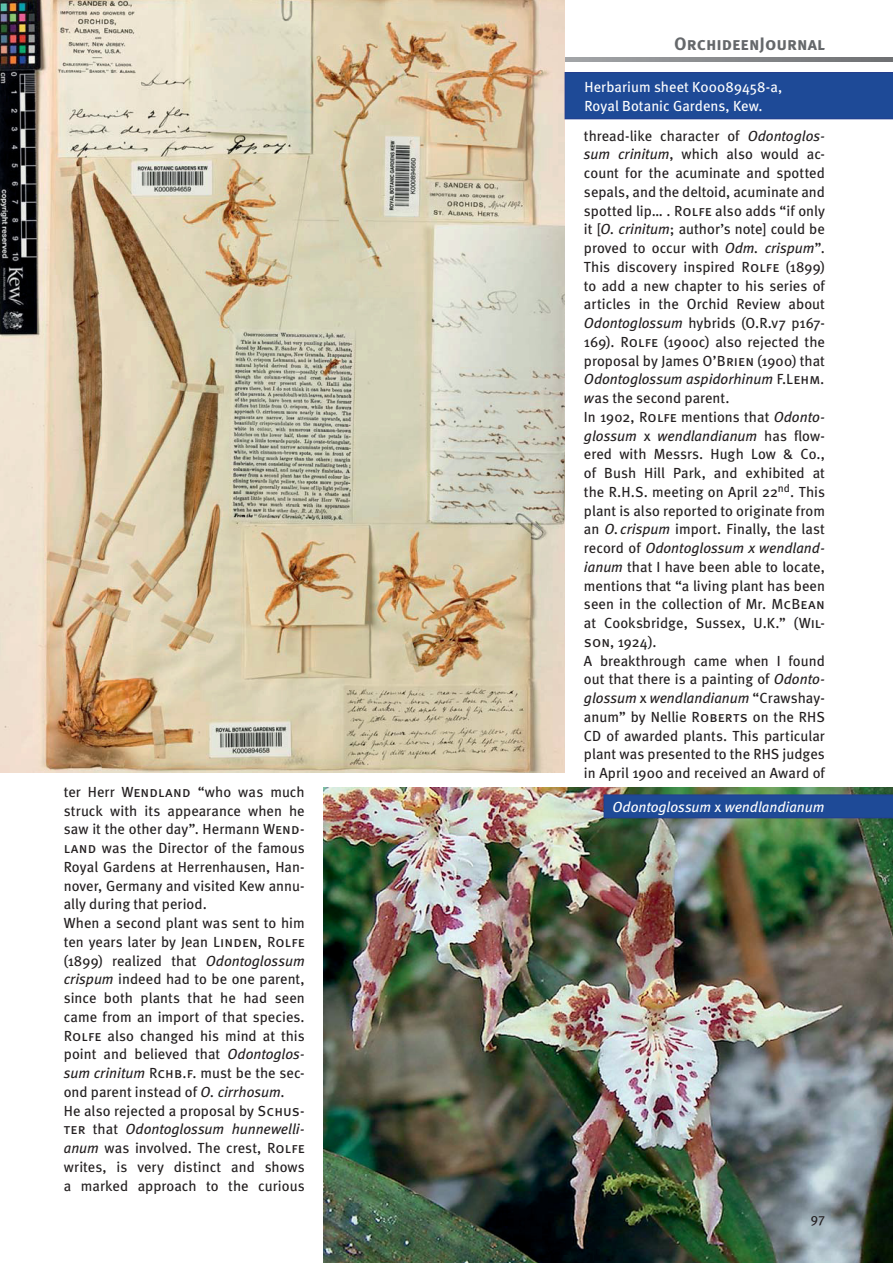
<style>
.page{position:relative;width:893px;height:1263px;background:#fff}
.page>*{position:absolute;margin:0;border:0;box-sizing:border-box;transform-origin:0 0}
.t1{font:18px "Meta Bold Caps";color:#65686b}
.t2{font:14.7px/18.8px "Meta";color:#231f20}
.t3{font:14.7px/18.8px "Meta";color:#fff}
.t4{font:italic 14.7px "Meta";color:#fff}
.t5{font:13.5px "Meta";color:#231f20}
.s1{font-family:"Meta Book Caps"}
.s2{font-style:italic}
.s3{font-style:normal}
</style>
<div class="page">
<svg style="left:565px;top:58px;width:328px;height:4px"></svg>
<img style="left:324px;top:788px;width:569px;height:475px">
<img style="left:0;top:0;width:565px;height:772px">
<div style="left:604px;top:795px;width:289px;height:23px;background:#1e4a97"></div>
<div style="left:565px;top:72px;width:328px;height:47px;background:#1e4a97"></div>
<p class="t2" style="left:64px;top:783px;width:243px">ter Herr <span class="s1">Wendland</span> “who was much struck with its appearance when he saw it the other day”. Hermann <span class="s1">Wend&shy;land</span> was the Director of the famous Royal Gardens at Herrenhausen, Han&shy;nover, Germany and visited Kew annu&shy;ally during that period.<br>When a second plant was sent to him ten years later by Jean <span class="s1">Linden</span>, <span class="s1">Rolfe </span>(1899) realized that <span class="s2">Odontoglossum crispum</span> indeed had to be one parent, since both plants that he had seen came from an import of that species.<br><span class="s1">Rolfe</span> also changed his mind at this point and believed that <span class="s2">Odontoglos&shy;sum crinitum</span> <span class="s1">Rchb.f.</span> must be the sec&shy;ond parent instead of <span class="s2">O. cirrhosum</span>.<br>He also rejected a proposal by <span class="s1">Schus&shy;ter</span> that <span class="s2">Odontoglossum hunnewelli&shy;anum</span> was involved. The crest, <span class="s1">Rolfe </span>writes, is very distinct and shows a marked approach to the curious</p>
<p class="t1" style="left:674px;top:33px;width:152px">OrchideenJournal</p>
<p class="t3" style="left:584px;top:79px;width:199px">Herbarium sheet K00089458-a,<br>Royal Botanic Gardens, Kew.</p>
<p class="t2" style="left:584px;top:127px;width:242px">thread-like character of <span class="s2">Odontoglos&shy;sum crinitum</span>, which also would ac&shy;count for the acuminate and spotted sepals, and the deltoid, acuminate and spotted lip… . <span class="s1">Rolfe</span> also adds “if only it [<span class="s2">O. crinitum</span>; author’s note] could be proved to occur with <span class="s2">Odm. crispum</span>”.<br>This discovery inspired <span class="s1">Rolfe</span> (1899) to add a new chapter to his series of articles in the Orchid Review about <span class="s2">Odontoglossum</span> hybrids (O.R.v7 p167- 169). <span class="s1">Rolfe</span> (1900c) also rejected the proposal by James <span class="s1">O’Brien</span> (1900) that <span class="s2">Odontoglossum aspidorhinum</span> F.<span class="s1">Lehm</span><span class="s2">. w</span>as the second parent.<br>In 1902, <span class="s1">Rolfe</span> mentions that <span class="s2">Odonto&shy;glossum</span> x <span class="s2">wendlandianum</span> has flow&shy;ered with Messrs. Hugh Low &amp; Co., of Bush Hill Park, and exhibited at the R.H.S. meeting on April 22<sup>nd</sup>. This plant is also reported to originate from an <span class="s2">O. crispum</span> import. Finally, the last record of <span class="s2">Odontoglossum x wendland&shy;ianum</span> that I have been able to locate, mentions that “a living plant has been seen in the collection of Mr. <span class="s1">McBean </span>at Cooksbridge, Sussex, U.K.” (<span class="s1">Wil&shy;son</span>, 1924).<br>A breakthrough came when I found out that there is a painting of <span class="s2">Odonto&shy;glossum</span> x <span class="s2">wendlandianum</span> “Crawshay&shy;anum” by Nellie <span class="s1">Roberts</span> on the RHS CD of awarded plants. This particular plant was presented to the RHS judges in April 1900 and received an Award of</p>
<p class="t4" style="left:613px;top:801px;width:213px">Odontoglossum <span class="s3">x</span> wendlandianum</p>
<p class="t5" style="left:811px;top:1213px;width:16px">97</p>
</div>
